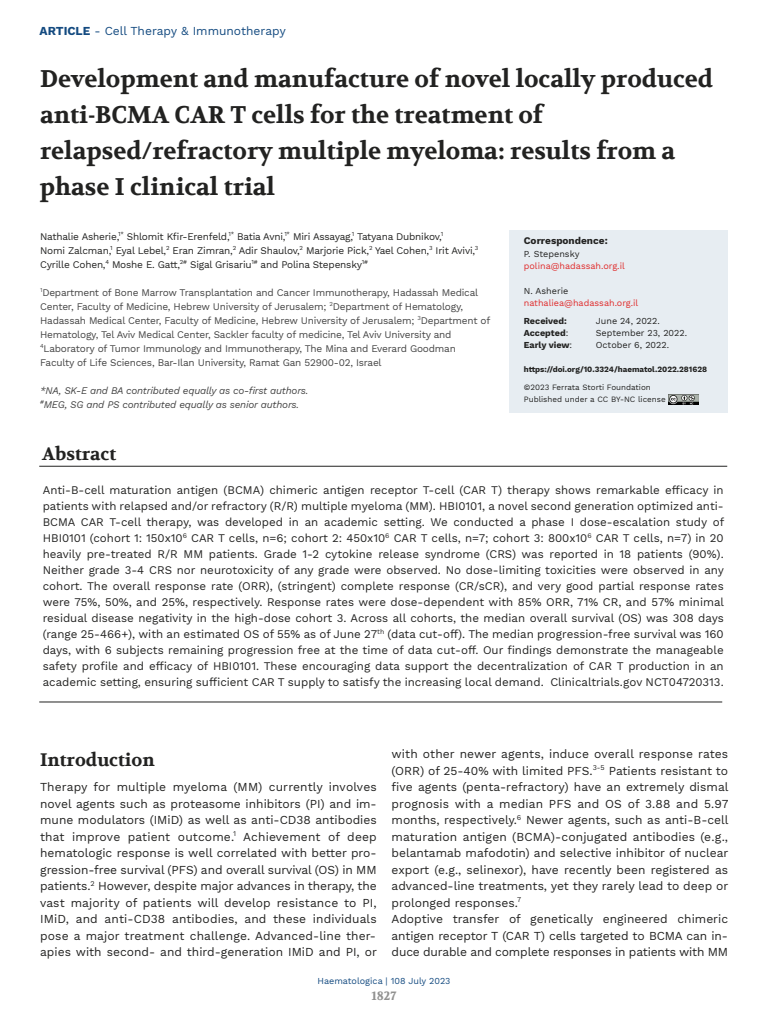
<style>
.page{position:relative;width:768px;height:1024px;background:#fff}
.page>*{position:absolute;margin:0;border:0;box-sizing:border-box;transform-origin:0 0}
.t1{font:700 24px/36px "Volkhov";color:#222221}
.t2{font:700 18px "Volkhov";color:#222221}
.t3{font:12px/16.5px "Work Sans";color:#222221;text-align:justify}
.t4{font:12px "Work Sans";color:#134a80}
.t5{font:700 12px "Volkhov";color:#919190}
.t6{font:11.5px/16px "Work Sans";color:#222221;text-align:justify}
.t7{font:10px/14px "Work Sans";letter-spacing:-.02em;color:#444}
.t8{font:10px/14px "Work Sans";letter-spacing:-.02em;color:#222221}
.t9{font:italic 10px/14px "Work Sans";letter-spacing:-.02em;color:#444}
.t10{font:700 10px "Work Sans";color:#222221}
.t11{font:9px "Work Sans";color:#222221}
.t12{font:9px "Work Sans";color:#e02b2b}
.t13{font:700 9px "Work Sans";color:#222221}
.t14{font:9px "Work Sans";color:#134a80}
.t15{font:8px/12px "Work Sans";color:#222221}
.t16{font:700 8px "Work Sans";color:#222221}
.s1{font-weight:700}
.s2{font-weight:400}
</style>
<div class="page">
<hr style="left:39px;top:702px;width:683px;height:1px;background:#222221">
<hr style="left:39px;top:466px;width:688px;height:1px;background:#222221">
<div style="left:510px;top:230px;width:218px;height:183px;background:#e7edf2"></div>
<img style="left:668px;top:394px;width:31px;height:11px">
<p class="t4" style="left:40px;top:24px;width:248px"><span class="s1">ARTICLE</span> - Cell Therapy &amp; Immunotherapy</p>
<h1 class="t1" style="left:40px;top:61px;width:675px">Development and manufacture of novel locally produced anti-BCMA CAR T cells for the treatment of relapsed/refractory multiple myeloma: results from a phase I clinical trial</h1>
<p class="t8" style="left:40px;top:229px;width:440px">Nathalie Asherie,<sup>1*</sup> Shlomit Kfir-Erenfeld,<sup>1*</sup> Batia Avni,<sup>1*</sup> Miri Assayag,<sup>1</sup> Tatyana Dubnikov,<sup>1<br></sup>Nomi Zalcman,<sup>1</sup> Eyal Lebel,<sup>2</sup> Eran Zimran,<sup>2</sup> Adir Shaulov,<sup>2</sup> Marjorie Pick,<sup>2</sup> Yael Cohen,<sup>3</sup> Irit Avivi,<sup>3<br></sup>Cyrille Cohen,<sup>4</sup> Moshe E. Gatt,<sup>2#</sup> Sigal Grisariu<sup>1#</sup> and Polina Stepensky<sup>1#</sup></p>
<p class="t7" style="left:40px;top:285px;width:452px"><sup>1</sup>Department of Bone Marrow Transplantation and Cancer Immunotherapy, Hadassah Medical Center, Faculty of Medicine, Hebrew University of Jerusalem; <sup>2</sup>Department of Hematology, Hadassah Medical Center, Faculty of Medicine, Hebrew University of Jerusalem; <sup>3</sup>Department of Hematology, Tel Aviv Medical Center, Sackler faculty of medicine, Tel Aviv University and <sup>4</sup>Laboratory of Tumor Immunology and Immunotherapy, The Mina and Everard Goodman Faculty of Life Sciences, Bar-Ilan University, Ramat Gan 52900-02, Israel</p>
<p class="t9" style="left:40px;top:383px;width:270px">*NA, SK-E and BA contributed equally as co-first authors. <sup>#</sup>MEG, SG and PS contributed equally as senior authors.</p>
<h2 class="t2" style="left:42px;top:443px;width:75px">Abstract</h2>
<p class="t10" style="left:524px;top:235px;width:85px">Correspondence:</p>
<p class="t11" style="left:524px;top:249px;width:57px">P. Stepensky</p>
<p class="t12" style="left:524px;top:261px;width:103px">polina@hadassah.org.il</p>
<p class="t11" style="left:524px;top:286px;width:46px">N. Asherie</p>
<p class="t12" style="left:524px;top:298px;width:116px">nathaliea@hadassah.org.il</p>
<p class="t13" style="left:524px;top:316px;width:44px">Received:</p>
<p class="t11" style="left:596px;top:316px;width:66px">June 24, 2022.</p>
<p class="t13" style="left:524px;top:328px;width:46px">Accepted<span class="s2">:</span></p>
<p class="t11" style="left:596px;top:328px;width:93px">September 23, 2022.</p>
<p class="t13" style="left:524px;top:340px;width:50px">Early view<span class="s2">:</span></p>
<p class="t11" style="left:596px;top:340px;width:75px">October 6, 2022.</p>
<p class="t16" style="left:524px;top:365px;width:185px">https://doi.org/10.3324/haematol.2022.281628</p>
<p class="t15" style="left:524px;top:381px;width:143px">©2023 Ferrata Storti Foundation<br>Published under a CC BY-NC license</p>
<p class="t6" style="left:43px;top:482px;width:683px">Anti-B-cell maturation antigen (BCMA) chimeric antigen receptor T-cell (CAR T) therapy shows remarkable efficacy in patients with relapsed and/or refractory (R/R) multiple myeloma (MM). HBI0101, a novel second generation optimized anti-BCMA CAR T-cell therapy, was developed in an academic setting. We conducted a phase I dose-escalation study of HBI0101 (cohort 1: 150x10<sup>6</sup> CAR T cells, n=6; cohort 2: 450x10<sup>6</sup> CAR T cells, n=7; cohort 3: 800x10<sup>6</sup> CAR T cells, n=7) in 20 heavily pre-treated R/R MM patients. Grade 1-2 cytokine release syndrome (CRS) was reported in 18 patients (90%).<br>Neither grade 3-4 CRS nor neurotoxicity of any grade were observed. No dose-limiting toxicities were observed in any cohort. The overall response rate (ORR), (stringent) complete response (CR/sCR), and very good partial response rates were 75%, 50%, and 25%, respectively. Response rates were dose-dependent with 85% ORR, 71% CR, and 57% minimal residual disease negativity in the high-dose cohort 3. Across all cohorts, the median overall survival (OS) was 308 days (range 25-466+), with an estimated OS of 55% as of June 27<sup>th</sup> (data cut-off). The median progression-free survival was 160 days, with 6 subjects remaining progression free at the time of data cut-off. Our findings demonstrate the manageable safety profile and efficacy of HBI0101. These encouraging data support the decentralization of CAR T production in an academic setting, ensuring sufficient CAR T supply to satisfy the increasing local demand. Clinicaltrials.gov NCT04720313.</p>
<p class="t3" style="left:392px;top:746px;width:339px;text-align:left">with other newer agents, induce overall response rates (ORR) of 25-40% with limited PFS.<sup>3-5</sup> Patients resistant to five agents (penta-refractory) have an extremely dismal prognosis with a median PFS and OS of 3.88 and 5.97 months, respectively.<sup>6</sup> Newer agents, such as anti-B-cell maturation antigen (BCMA)-conjugated antibodies (e.g., belantamab mafodotin) and selective inhibitor of nuclear export (e.g., selinexor), have recently been registered as advanced-line treatments, yet they rarely lead to deep or prolonged responses.<sup>7<br></sup>Adoptive transfer of genetically engineered chimeric antigen receptor T (CAR T) cells targeted to BCMA can in&shy;duce durable and complete responses in patients with MM</p>
<p class="t14" style="left:317px;top:976px;width:135px">Haematologica | 108 July 2023</p>
<p class="t5" style="left:372px;top:988px;width:26px">1827</p>
<h2 class="t2" style="left:40px;top:749px;width:116px">Introduction</h2>
<p class="t3" style="left:40px;top:779px;width:338px">Therapy for multiple myeloma (MM) currently involves novel agents such as proteasome inhibitors (PI) and im&shy;mune modulators (IMiD) as well as anti-CD38 antibodies that improve patient outcome.<sup>1</sup> Achievement of deep hematologic response is well correlated with better pro&shy;gression-free survival (PFS) and overall survival (OS) in MM patients.<sup>2</sup> However, despite major advances in therapy, the vast majority of patients will develop resistance to PI, IMiD, and anti-CD38 antibodies, and these individuals pose a major treatment challenge. Advanced-line ther&shy;apies with second- and third-generation IMiD and PI, or</p>
</div>
